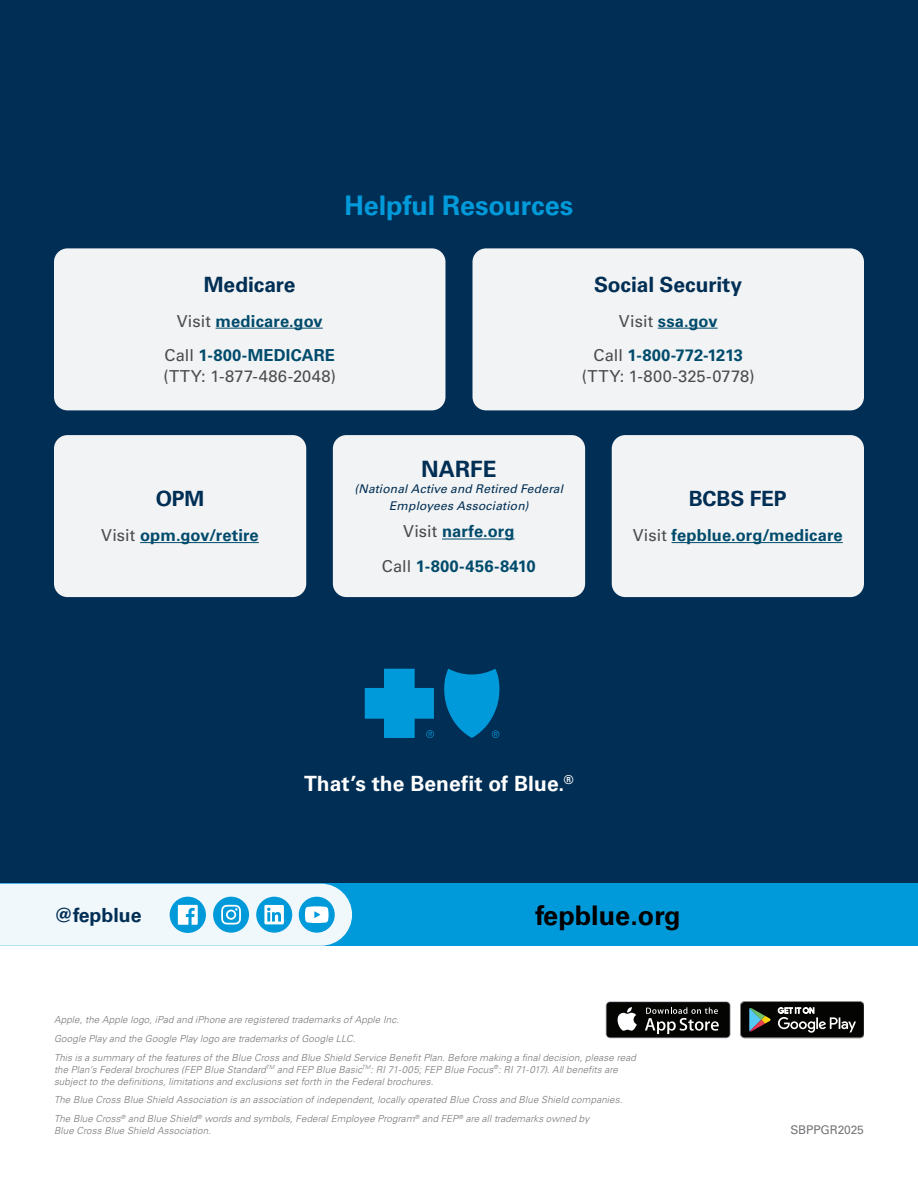
<style>
.page{position:relative;width:918px;height:1188px;background:#fff}
.page>*{position:absolute;margin:0;border:0;box-sizing:border-box;transform-origin:0 0}
.t1{font:700 27px "Univers LT Std";letter-spacing:-.005em;color:#009ada}
.t2{font:700 27px "Univers LT Std";color:#000}
.t3{font:700 22.5px "Univers LT Std";letter-spacing:.005em;color:#002e54}
.t4{font:700 21px "Univers LT Std";letter-spacing:-.005em;color:#002e54}
.t5{font:700 21px "Univers LT Std";letter-spacing:.005em;color:#fff}
.t6{font:700 19.5px "Univers LT Std";color:#002e54}
.t7{font:700 16.5px "Univers LT Std";letter-spacing:.01em;color:#004b6c}
.t8{font:16.5px/21px "Univers LT Std";letter-spacing:.02em;color:#4b4c4d}
.t9{font:italic 12px/16.5px "Univers LT Std";letter-spacing:.015em;color:#002e54;text-align:center}
.t10{font:12px "Univers LT Std";letter-spacing:-.01em;color:#757679}
.t11{font:italic 300 9.75px/12px "Univers LT Std";letter-spacing:.015em;color:#757679}
.s1{font-weight:400;color:#4b4c4d}
.s2{font-weight:700;color:#004b6c}
</style>
<div class="page">
<div style="left:0;top:0;width:918px;height:884px;background:#002e54"></div>
<svg style="left:606px;top:1001px;width:125px;height:37px"></svg>
<div style="left:607px;top:1002px;width:123px;height:35px;background:#040503;border-radius:4px"></div>
<svg style="left:617px;top:1007px;width:20px;height:24px"></svg>
<svg style="left:645px;top:1007px;width:74px;height:27px"></svg>
<svg style="left:741px;top:1001px;width:123px;height:37px;background:#2f322f"></svg>
<svg style="left:444px;top:669px;width:56px;height:69px"></svg>
<svg style="left:365px;top:669px;width:69px;height:69px"></svg>
<div style="left:54px;top:248px;width:392px;height:162px;background:#f2f3f4;border-radius:14px"></div>
<hr style="left:216px;top:328px;width:107px;height:1px;background:#004b6c">
<div style="left:54px;top:435px;width:252px;height:162px;background:#f2f3f4;border-radius:14px"></div>
<hr style="left:140px;top:542px;width:119px;height:1px;background:#004b6c">
<div style="left:333px;top:435px;width:252px;height:162px;background:#f2f3f4;border-radius:14px"></div>
<hr style="left:442px;top:539px;width:73px;height:1px;background:#004b6c">
<div style="left:612px;top:435px;width:252px;height:162px;background:#f2f3f4;border-radius:14px"></div>
<hr style="left:672px;top:542px;width:171px;height:1px;background:#004b6c">
<div style="left:473px;top:248px;width:391px;height:162px;background:#f2f3f4;border-radius:14px"></div>
<hr style="left:658px;top:328px;width:60px;height:1px;background:#004b6c">
<div style="left:0;top:884px;width:918px;height:62px;background:#009ada"></div>
<svg style="left:0;top:884px;width:352px;height:62px;background:#cae9f6"></svg>
<h2 class="t1" style="left:345px;top:190px;width:230px">Helpful Resources</h2>
<h3 class="t4" style="left:204px;top:272px;width:93px">Medicare</h3>
<p class="t7" style="left:177px;top:311px;width:148px"><span class="s1">Visit</span> medicare.gov</p>
<p class="t8" style="left:164px;top:345px;width:174px">Call <span class="s2">1-800-MEDICARE </span>(TTY: 1-877-486-2048)</p>
<h3 class="t4" style="left:594px;top:272px;width:150px">Social Security</h3>
<p class="t7" style="left:619px;top:311px;width:100px"><span class="s1">Visit</span> ssa.gov</p>
<p class="t8" style="left:582px;top:345px;width:174px;text-align:center">Call <span class="s2">1-800-772-1213 </span>(TTY: 1-800-325-0778)</p>
<h3 class="t4" style="left:156px;top:487px;width:50px">OPM</h3>
<p class="t7" style="left:101px;top:525px;width:159px"><span class="s1">Visit</span> opm.gov/retire</p>
<h3 class="t3" style="left:421px;top:456px;width:77px">NARFE</h3>
<p class="t9" style="left:355px;top:481px;width:210px">(National Active and Retired Federal<br>Employees Association)</p>
<p class="t7" style="left:403px;top:522px;width:113px"><span class="s1">Visit</span> narfe.org</p>
<p class="t7" style="left:382px;top:556px;width:155px"><span class="s1">Call</span> 1-800-456-8410</p>
<h3 class="t4" style="left:689px;top:487px;width:99px">BCBS FEP</h3>
<p class="t7" style="left:633px;top:525px;width:212px"><span class="s1">Visit</span> fepblue.org/medicare</p>
<p class="t5" style="left:304px;top:771px;width:271px">That’s the Benefit of Blue.<sup>®</sup></p>
<p class="t6" style="left:54px;top:903px;width:89px">@fepblue</p>
<h1 class="t2" style="left:535px;top:899px;width:147px">fepblue.org</h1>
<p class="t11" style="left:54px;top:1014px;width:347px">Apple, the Apple logo, iPad and iPhone are registered trademarks of Apple Inc.</p>
<p class="t11" style="left:54px;top:1032px;width:303px">Google Play and the Google Play logo are trademarks of Google LLC.</p>
<p class="t11" style="left:54px;top:1051px;width:583px">This is a summary of the features of the Blue Cross and Blue Shield Service Benefit Plan. Before making a final decision, please read the Plan’s Federal brochures (FEP Blue Standard<sup>TM</sup> and FEP Blue Basic<sup>TM</sup>: RI 71-005; FEP Blue Focus<sup>®</sup>: RI 71-017). All benefits are subject to the definitions, limitations and exclusions set forth in the Federal brochures.</p>
<p class="t11" style="left:54px;top:1094px;width:570px">The Blue Cross Blue Shield Association is an association of independent, locally operated Blue Cross and Blue Shield companies.</p>
<p class="t11" style="left:54px;top:1113px;width:537px">The Blue Cross<sup>®</sup> and Blue Shield<sup>®</sup> words and symbols, Federal Employee Program<sup>®</sup> and FEP<sup>®</sup> are all trademarks owned by<br>Blue Cross Blue Shield Association.</p>
<p class="t10" style="left:790px;top:1123px;width:75px">SBPPGR2025</p>
</div>
